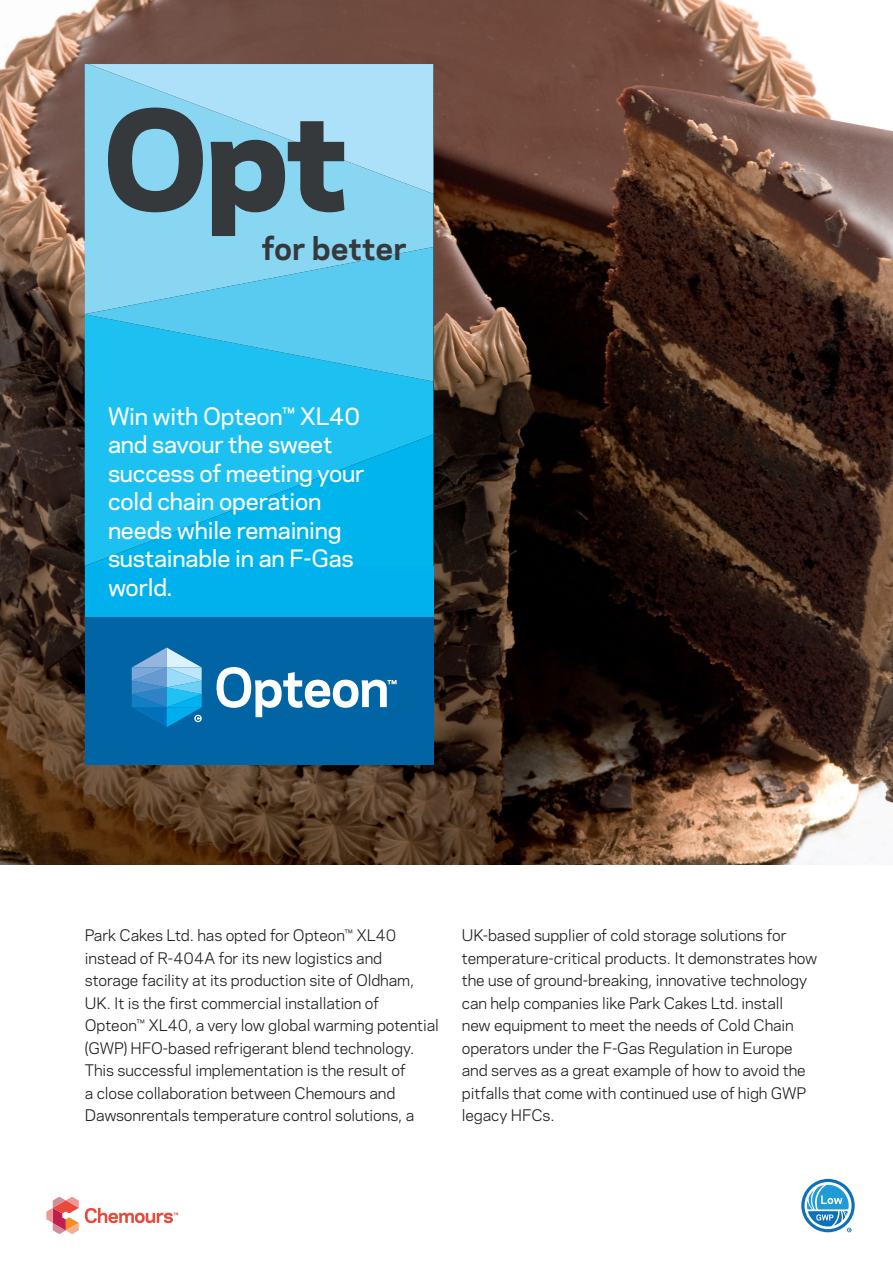
<style>
.page{position:relative;width:893px;height:1263px;background:#fff}
.page>*{position:absolute;margin:0;border:0;box-sizing:border-box;transform-origin:0 0}
.t1{font:800 129px "Chemours Sans";color:#35393c}
.t2{font:700 30px "Chemours Sans";color:#35393c}
.t3{font:500 22.5px/28.5px "Chemours Sans";letter-spacing:-.01em;color:#fff}
.t4{font:15px/22.5px "Chemours Sans";letter-spacing:-.005em;color:#231f20}
</style>
<div class="page">
<svg style="left:801px;top:1179px;width:54px;height:53px"></svg>
<svg style="left:46px;top:1197px;width:33px;height:37px"></svg>
<svg style="left:85px;top:1208px;width:93px;height:15px"></svg>
<img style="left:0;top:0;width:893px;height:864px">
<div style="left:85px;top:615px;width:348px;height:149px;background:#0165a5"></div>
<svg style="left:217px;top:667px;width:180px;height:50px"></svg>
<svg style="left:132px;top:647px;width:70px;height:80px"></svg>
<div style="left:85px;top:64px;width:348px;height:183px;background:#88d6f2"></div>
<svg style="left:89px;top:64px;width:344px;height:130px;background:#9adbf5"></svg>
<div style="left:85px;top:566px;width:348px;height:50px;background:#00b1ed"></div>
<div style="left:85px;top:381px;width:348px;height:54px;background:#1cc1f2"></div>
<svg style="left:85px;top:435px;width:348px;height:131px;background:#0dbaee"></svg>
<svg style="left:85px;top:247px;width:348px;height:134px;background:#55caf0"></svg>
<h1 class="t1" style="left:103px;top:52px;width:247px">Opt</h1>
<h2 class="t2" style="left:261px;top:226px;width:147px">for better</h2>
<h3 class="t3" style="left:108px;top:400px;width:258px">Win with Opteon™ XL40 and savour the sweet success of meeting your cold chain operation needs while remaining sustainable in an F-Gas world.</h3>
<p class="t4" style="left:85px;top:923px;width:356px">Park Cakes Ltd. has opted for Opteon™ XL40 instead of R-404A for its new logistics and storage facility at its production site of Oldham, UK. It is the first commercial installation of Opteon™ XL40, a very low global warming potential (GWP) HFO-based refrigerant blend technology.<br>This successful implementation is the result of<br>a close collaboration between Chemours and Dawsonrentals temperature control solutions, a</p>
<p class="t4" style="left:462px;top:923px;width:357px">UK-based supplier of cold storage solutions for temperature-critical products. It demonstrates how the use of ground-breaking, innovative technology can help companies like Park Cakes Ltd. install<br>new equipment to meet the needs of Cold Chain operators under the F-Gas Regulation in Europe and serves as a great example of how to avoid the pitfalls that come with continued use of high GWP legacy HFCs.</p>
</div>
